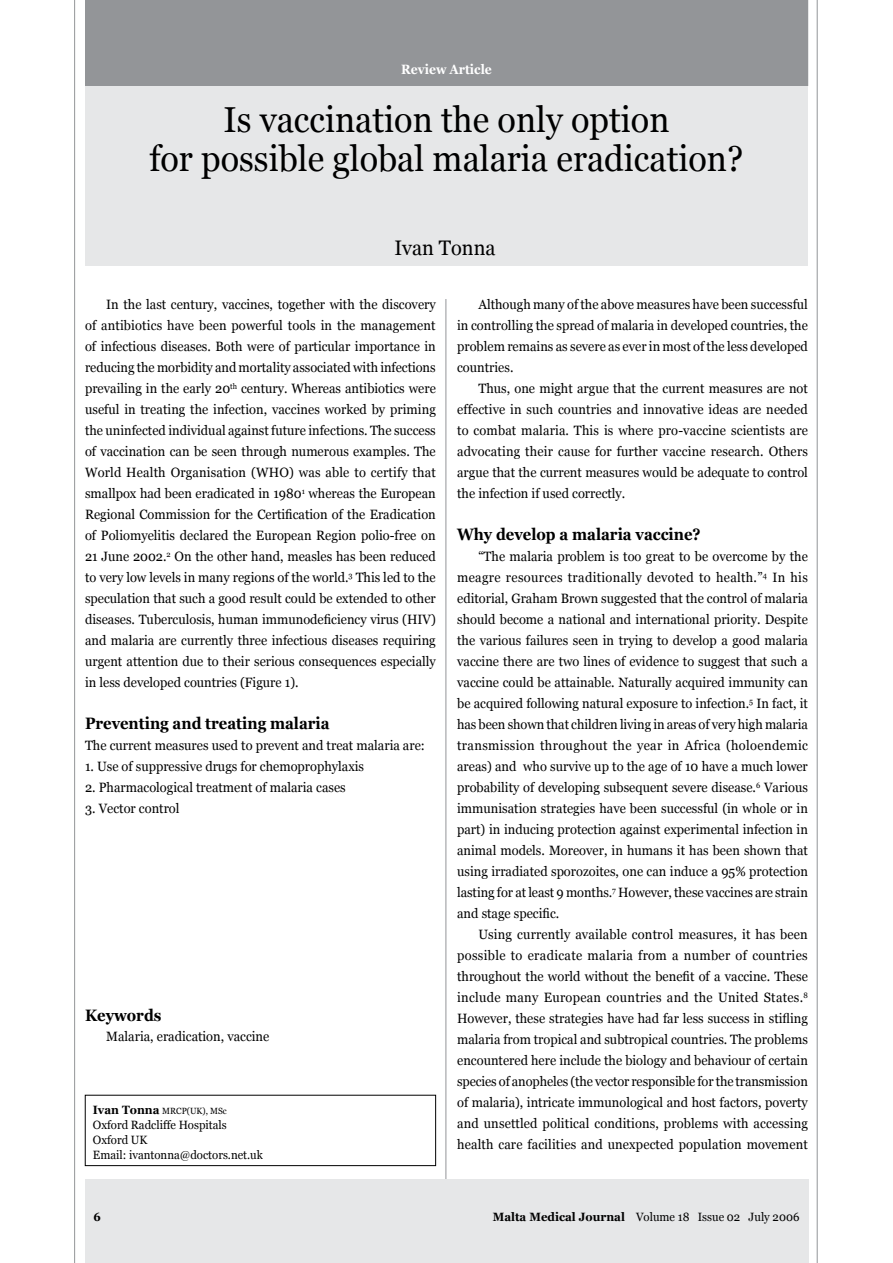
<style>
.page{position:relative;width:893px;height:1263px;background:#fff}
.page>*{position:absolute;margin:0;border:0;box-sizing:border-box;transform-origin:0 0}
.t1{font:36px/39px "Georgia";color:#000;text-align:center;scale:.95 1}
.t2{font:21px "Georgia";color:#000;scale:.95 1}
.t3{font:700 16.5px "Georgia";color:#000;scale:.9 1}
.t4{font:13.5px/21px "Georgia";color:#000;text-align:justify;scale:.95 1}
.t5{font:700 13.5px "Georgia";color:#fff;scale:.9 1}
.t6{font:12px/15px "Georgia";color:#000;scale:.95 1}
.t7{font:9px "Georgia";color:#000;scale:.95 1}
.s1{font-weight:700;font-size:12px}
.s2{font-weight:700}
</style>
<div class="page">
<hr style="left:74px;top:0;width:1px;height:1263px;background:#939598">
<hr style="left:446px;top:0;width:1px;height:1263px;background:#939598">
<hr style="left:817px;top:0;width:1px;height:1263px;background:#939598">
<div style="left:85px;top:1179px;width:724px;height:84px;background:#e6e7e8"></div>
<div style="left:436px;top:260px;width:21px;height:38px;background:#fff"></div>
<div style="left:85px;top:0;width:723px;height:266px;background:#e6e7e8"></div>
<div style="left:85px;top:0;width:723px;height:85px;background:#939598"></div>
<div style="left:85px;top:1095px;width:351px;height:71px;border:1px solid #000"></div>
<p class="t5" style="left:401px;top:62px;width:102px">Review Article</p>
<h1 class="t1" style="left:149px;top:100px;width:627px">Is vaccination the only option<br>for possible global malaria eradication?</h1>
<h2 class="t2" style="left:394px;top:236px;width:108px">Ivan Tonna</h2>
<p class="t4" style="left:85px;top:294px;width:371px;text-indent:21px">In the last century, vaccines, together with the discovery of antibiotics have been powerful tools in the management of infectious diseases. Both were of particular importance in reducing the morbidity and mortality associated with infections prevailing in the early 20<sup>th</sup> century. Whereas antibiotics were useful in treating the infection, vaccines worked by priming the uninfected individual against future infections. The success of vaccination can be seen through numerous examples. The World Health Organisation (WHO) was able to certify that smallpox had been eradicated in 1980<sup>1</sup> whereas the European Regional Commission for the Certification of the Eradication of Poliomyelitis declared the European Region polio-free on 21 June 2002.<sup>2</sup> On the other hand, measles has been reduced to very low levels in many regions of the world.<sup>3</sup> This led to the speculation that such a good result could be extended to other diseases. Tuberculosis, human immunodeficiency virus (HIV) and malaria are currently three infectious diseases requiring urgent attention due to their serious consequences especially in less developed countries (Figure 1).</p>
<p class="t3" style="left:85px;top:714px;width:273px">Preventing and treating malaria</p>
<p class="t4" style="left:85px;top:735px;width:359px">The current measures used to prevent and treat malaria are:</p>
<p class="t4" style="left:85px;top:756px;width:295px">1. Use of suppressive drugs for chemoprophylaxis</p>
<p class="t4" style="left:85px;top:777px;width:276px">2. Pharmacological treatment of malaria cases</p>
<p class="t4" style="left:85px;top:798px;width:101px">3. Vector control</p>
<p class="t3" style="left:85px;top:1006px;width:86px">Keywords</p>
<p class="t4" style="left:106px;top:1026px;width:173px">Malaria, eradication, vaccine</p>
<p class="t7" style="left:93px;top:1106px;width:142px"><span class="s1">Ivan Tonna</span> MRCP(UK), MSc</p>
<p class="t6" style="left:93px;top:1117px;width:181px">Oxford Radcliffe Hospitals<br>Oxford UK<br>Email: ivantonna@doctors.net.uk</p>
<p class="t4" style="left:457px;top:294px;width:371px;text-indent:21px">Although many of the above measures have been successful in controlling the spread of malaria in developed countries, the problem remains as severe as ever in most of the less developed countries.</p>
<p class="t4" style="left:457px;top:378px;width:371px;text-indent:21px">Thus, one might argue that the current measures are not effective in such countries and innovative ideas are needed to combat malaria. This is where pro-vaccine scientists are advocating their cause for further vaccine research. Others argue that the current measures would be adequate to control the infection if used correctly.</p>
<p class="t3" style="left:457px;top:525px;width:272px">Why develop a malaria vaccine?</p>
<p class="t4" style="left:457px;top:546px;width:371px;text-indent:21px">“The malaria problem is too great to be overcome by the meagre resources traditionally devoted to health.”<sup>4</sup> In his editorial, Graham Brown suggested that the control of malaria should become a national and international priority. Despite the various failures seen in trying to develop a good malaria vaccine there are two lines of evidence to suggest that such a vaccine could be attainable. Naturally acquired immunity can be acquired following natural exposure to infection.<sup>5</sup> In fact, it has been shown that children living in areas of very high malaria transmission throughout the year in Africa (holoendemic areas) and who survive up to the age of 10 have a much lower probability of developing subsequent severe disease.<sup>6</sup> Various immunisation strategies have been successful (in whole or in part) in inducing protection against experimental infection in animal models. Moreover, in humans it has been shown that using irradiated sporozoites, one can induce a 95% protection lasting for at least 9 months.<sup>7</sup> However, these vaccines are strain and stage specific.</p>
<p class="t4" style="left:457px;top:924px;width:371px;text-indent:21px">Using currently available control measures, it has been possible to eradicate malaria from a number of countries throughout the world without the benefit of a vaccine. These include many European countries and the United States.<sup>8<br></sup>However, these strategies have had far less success in stifling malaria from tropical and subtropical countries. The problems encountered here include the biology and behaviour of certain species of anopheles (the vector responsible for the transmission of malaria), intricate immunological and host factors, poverty and unsettled political conditions, problems with accessing health care facilities and unexpected population movement</p>
<p class="t6" style="left:493px;top:1209px;width:324px"><span class="s2">Malta Medical Journal</span> Volume 18 Issue 02 July 2006</p>
</div>
